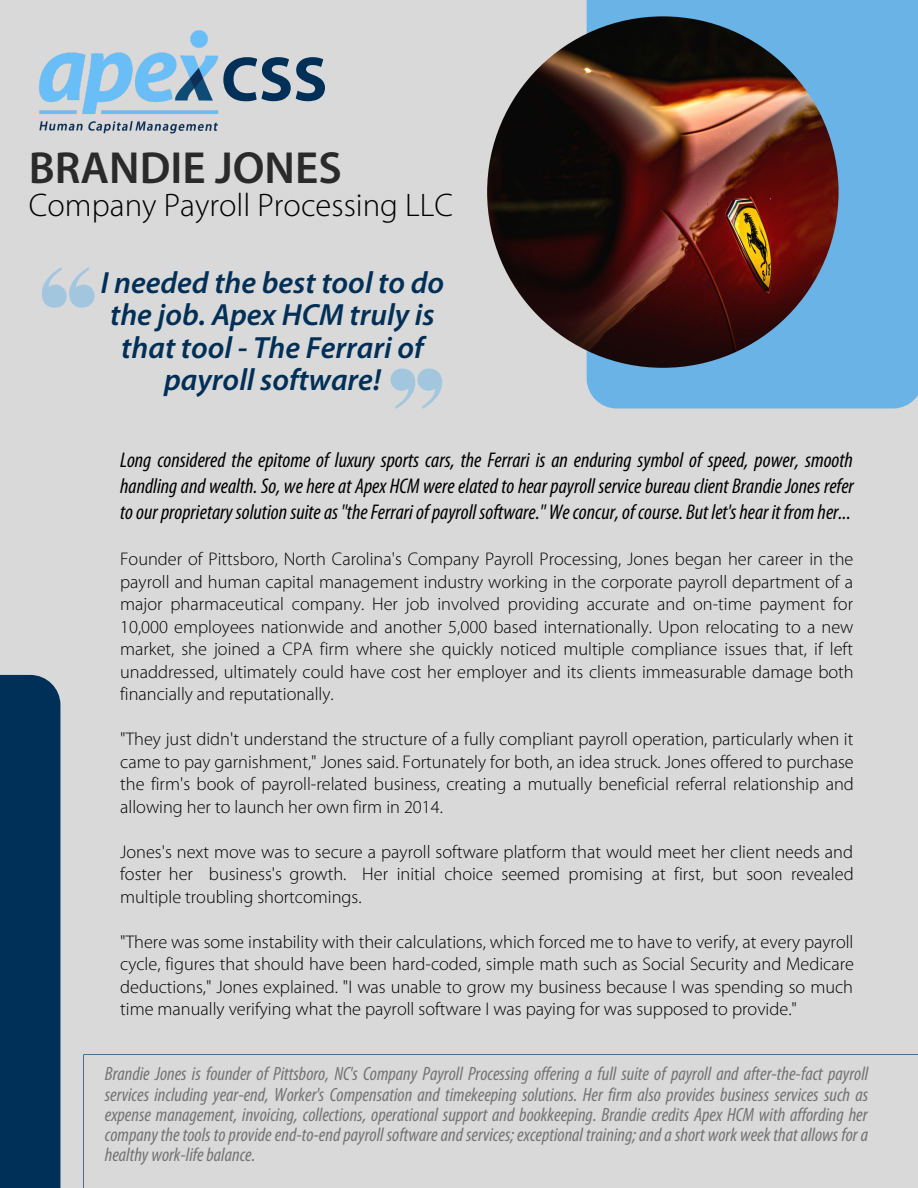
<style>
.page{position:relative;width:918px;height:1188px;background:#d9d9d9}
.page>*{position:absolute;margin:0;border:0;box-sizing:border-box;transform-origin:0 0}
.t1{font:700 63.45px "Myriad Pro";color:#003057}
.t2{font:600 45.15px "Myriad Pro";color:#2a2a2a}
.t3{font:300 32.7px "Myriad Pro";color:#000}
.t4{font:italic 600 30.75px/32.7px "Myriad Pro";color:#003057;text-align:center}
.t5{font:italic condensed 21.3px/25.8px "Myriad Pro";color:#000;text-align:justify}
.t6{font:italic condensed 19.35px/20.2px "Myriad Pro";color:#737373;text-align:justify}
.t7{font:300 18.3px/22.5px "Myriad Pro";color:#000;text-align:justify}
</style>
<div class="page">
<div style="left:587px;top:0;width:331px;height:408px;background:#69b3e7"></div>
<div style="left:0;top:675px;width:60px;height:513px;background:#003057"></div>
<img style="left:487px;top:16px;width:352px;height:352px;border-radius:50%">
<svg style="left:83px;top:1054px;width:835px;height:134px"></svg>
<img style="left:39px;top:30px;width:180px;height:104px">
<svg style="left:42px;top:267px;width:53px;height:41px"></svg>
<svg style="left:390px;top:368px;width:52px;height:41px"></svg>
<p class="t1" style="left:221px;top:53px;width:108px">CSS</p>
<p class="t2" style="left:29px;top:149px;width:314px">BRANDIE JONES</p>
<p class="t3" style="left:29px;top:191px;width:426px">Company Payroll Processing LLC</p>
<p class="t4" style="left:101px;top:269px;width:345px">I needed the best tool to do the job. Apex HCM truly is that tool - The Ferrari of payroll software!</p>
<p class="t5" style="left:120px;top:449px;width:735px">Long considered the epitome of luxury sports cars, the Ferrari is an enduring symbol of speed, power, smooth handling and wealth. So, we here at Apex HCM were elated to hear payroll service bureau client Brandie Jones refer toourproprietarysolutionsuiteas "theFerrariofpayroll software."Weconcur,of course. But let'shear it fromher...</p>
<p class="t7" style="left:120px;top:549px;width:735px">Founder of Pittsboro, North Carolina's Company Payroll Processing, Jones began her career in the payroll and human capital management industry working in the corporate payroll department of a major pharmaceutical company. Her job involved providing accurate and on-time payment for 10,000 employees nationwide and another 5,000 based internationally. Upon relocating to a new market, she joined a CPA firm where she quickly noticed multiple compliance issues that, if left unaddressed, ultimately could have cost her employer and its clients immeasurable damage both financially and reputationally.</p>
<p class="t7" style="left:120px;top:729px;width:735px">"They just didn't understand the structure of a fully compliant payroll operation, particularly when it came to pay garnishment," Jones said. Fortunately for both, an idea struck. Jones offered to purchase the firm's book of payroll-related business, creating a mutually beneficial referral relationship and allowing her to launch her own firm in 2014.</p>
<p class="t7" style="left:120px;top:842px;width:735px">Jones's next move was to secure a payroll software platform that would meet her client needs and foster her business's growth. Her initial choice seemed promising at first, but soon revealed multiple troubling shortcomings.</p>
<p class="t7" style="left:120px;top:932px;width:735px">"There was some instability with their calculations, which forced me to have to verify, at every payroll cycle, figures that should have been hard-coded, simple math such as Social Security and Medicare deductions," Jones explained. "I was unable to grow my business because I was spending so much time manually verifying what the payroll software I was paying for was supposed to provide."</p>
<p class="t6" style="left:105px;top:1065px;width:765px">Brandie Jones is founder of Pittsboro, NC's Company Payroll Processing offering a full suite of payroll and after-the-fact payroll services including year-end, Worker's Compensation and timekeeping solutions. Her firm also provides business services such as expense management, invoicing, collections, operational support and bookkeeping. Brandie credits Apex HCM with affording her company the tools to provide end-to-end payroll software and services; exceptional training; and a short work week that allows for a healthy work-lifebalance.</p>
</div>
